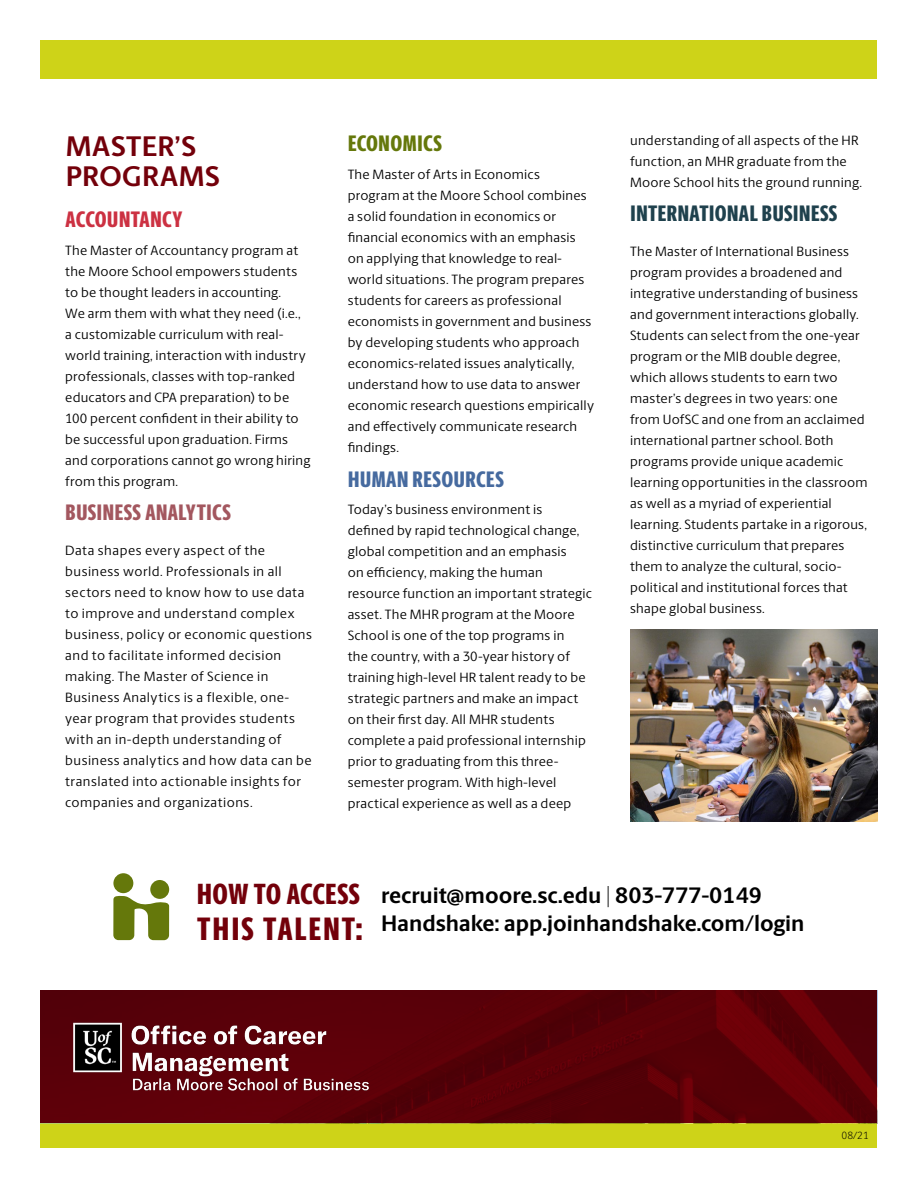
<style>
.page{position:relative;width:918px;height:1188px;background:#fff}
.page>*{position:absolute;margin:0;border:0;box-sizing:border-box;transform-origin:0 0}
.t1{font:800 32.55px "Berlingske Sans X Cn";letter-spacing:.07em;color:#73000a}
.t2{font:800 29.25px "Berlingske Sans X Cn";letter-spacing:.01em;color:#73000a}
.t3{font:700 28.5px/30px "Berlingske Sans";letter-spacing:.02em;color:#73000a}
.t4{font:700 22.5px "Berlingske Sans";color:#000}
.t5{font:800 22.5px "Berlingske Sans X Cn";letter-spacing:.025em;color:#1f414d}
.t6{font:800 22.5px "Berlingske Sans X Cn";letter-spacing:.025em;color:#a3575f}
.t7{font:800 22.5px "Berlingske Sans X Cn";letter-spacing:.025em;color:#466a9f}
.t8{font:800 22.5px "Berlingske Sans X Cn";letter-spacing:.02em;color:#cc3142}
.t9{font:800 22.5px "Berlingske Sans X Cn";letter-spacing:.02em;color:#65780b}
.t10{font:13.5px/21px "Berlingske Sans";letter-spacing:.015em;color:#000}
.t11{font:13.5px/21px "Berlingske Sans";letter-spacing:.035em;color:#000}
.t12{font:300 10.5px "Berlingske Sans";color:#000}
</style>
<div class="page">
<div style="left:40px;top:40px;width:838px;height:39px;background:#ced318"></div>
<img style="left:630px;top:630px;width:248px;height:191px">
<svg style="left:113px;top:895px;width:56px;height:45px"></svg>
<div style="left:150px;top:880px;width:19px;height:19px;background:#65780b;border-radius:50%"></div>
<div style="left:113px;top:873px;width:20px;height:20px;background:#65780b;border-radius:50%"></div>
<div style="left:40px;top:1123px;width:838px;height:25px;background:#ced318"></div>
<svg style="left:40px;top:990px;width:838px;height:133px;background:#590007"></svg>
<img style="left:70px;top:1018px;width:302px;height:76px">
<p class="t3" style="left:66px;top:131px;width:156px">MASTER’S<br>PROGRAMS</p>
<p class="t8" style="left:66px;top:203px;width:118px">ACCOUNTANCY</p>
<p class="t10" style="left:65px;top:239px;width:247px">The Master of Accountancy program at the Moore School empowers students to be thought leaders in accounting.<br>We arm them with what they need (i.e., a customizable curriculum with real&shy;world training, interaction with industry professionals, classes with top-ranked educators and CPA preparation) to be 100 percent confident in their ability to be successful upon graduation. Firms and corporations cannot go wrong hiring from this program.</p>
<p class="t6" style="left:66px;top:496px;width:167px">BUSINESS ANALYTICS</p>
<p class="t11" style="left:65px;top:539px;width:248px">Data shapes every aspect of the business world. Professionals in all sectors need to know how to use data to improve and understand complex business, policy or economic questions and to facilitate informed decision making. The Master of Science in Business Analytics is a flexible, one&shy;year program that provides students with an in-depth understanding of business analytics and how data can be translated into actionable insights for companies and organizations.</p>
<p class="t9" style="left:348px;top:127px;width:95px">ECONOMICS</p>
<p class="t10" style="left:348px;top:164px;width:248px">The Master of Arts in Economics program at the Moore School combines a solid foundation in economics or financial economics with an emphasis on applying that knowledge to real&shy;world situations. The program prepares students for careers as professional economists in government and business by developing students who approach economics-related issues analytically, understand how to use data to answer economic research questions empirically and effectively communicate research findings.</p>
<p class="t7" style="left:348px;top:462px;width:157px">HUMAN RESOURCES</p>
<p class="t10" style="left:348px;top:499px;width:246px">Today’s business environment is defined by rapid technological change, global competition and an emphasis<br>on efficiency, making the human resource function an important strategic asset. The MHR program at the Moore School is one of the top programs in<br>the country, with a 30-year history of training high-level HR talent ready to be strategic partners and make an impact on their first day. All MHR students complete a paid professional internship prior to graduating from this three&shy;semester program. With high-level practical experience as well as a deep</p>
<p class="t10" style="left:630px;top:129px;width:233px">understanding of all aspects of the HR function, an MHR graduate from the<br>Moore School hits the ground running.</p>
<p class="t5" style="left:631px;top:197px;width:209px">INTERNATIONAL BUSINESS</p>
<p class="t10" style="left:630px;top:240px;width:239px">The Master of International Business program provides a broadened and integrative understanding of business and government interactions globally.<br>Students can select from the one-year program or the MIB double degree, which allows students to earn two master’s degrees in two years: one from UofSC and one from an acclaimed international partner school. Both programs provide unique academic learning opportunities in the classroom as well as a myriad of experiential learning. Students partake in a rigorous, distinctive curriculum that prepares them to analyze the cultural, socio&shy;political and institutional forces that shape global business.</p>
<p class="t2" style="left:197px;top:872px;width:164px">HOW TO ACCESS</p>
<p class="t1" style="left:197px;top:905px;width:167px">THIS TALENT:</p>
<p class="t4" style="left:381px;top:878px;width:382px">recruit@moore.sc.edu | 803-777-0149</p>
<p class="t4" style="left:381px;top:907px;width:425px">Handshake: app.joinhandshake.com/login</p>
<p class="t12" style="left:841px;top:1129px;width:29px">08/21</p>
</div>
